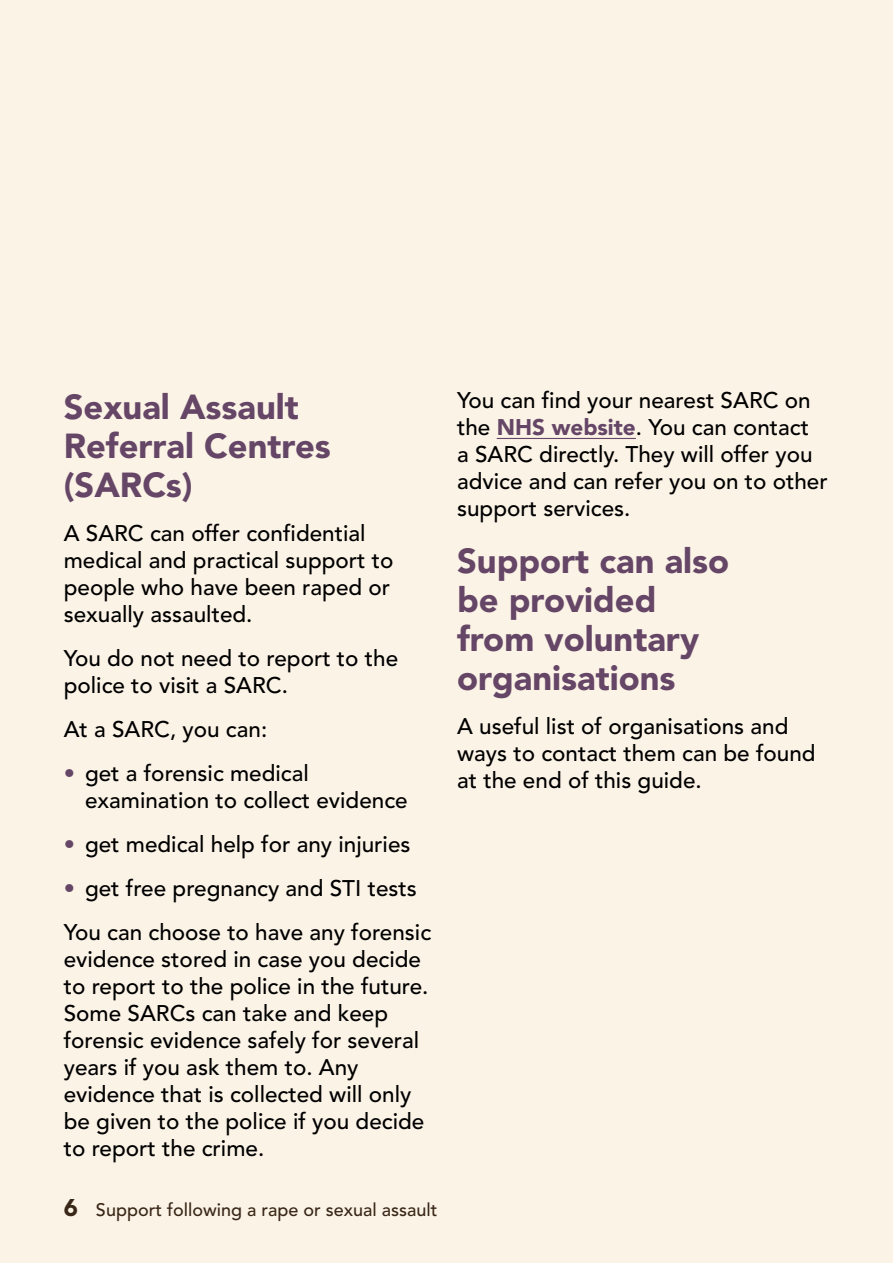
<style>
.page{position:relative;width:893px;height:1263px;background:#fcf3e7}
.page>*{position:absolute;margin:0;border:0;box-sizing:border-box;transform-origin:0 0}
.H2_heading{font:900 34.5px/39px "Avenir";color:#654666}
.Body_text{font:500 22.5px/27px "Avenir";color:#000}
.t1{font:500 18px "Avenir";color:#382717}
.s1{color:#654666}
.s2{font-weight:900;font-size:24px}
.s3{font-weight:900;color:#fcf3e7}
</style>
<div class="page">
<hr style="left:497px;top:438px;width:139px;height:1px;background:#654666">
<h2 class="H2_heading" style="left:64px;top:387px;width:268px">Sexual Assault<br>Referral Centres (SARCs)</h2>
<p class="Body_text" style="left:64px;top:520px;width:331px">A SARC can offer confidential medical and practical support to people who have been raped or sexually assaulted.</p>
<p class="Body_text" style="left:64px;top:645px;width:336px">You do not need to report to the police to visit a SARC.</p>
<p class="Body_text" style="left:64px;top:716px;width:205px">At a SARC, you can:</p>
<p class="Body_text" style="left:85px;top:760px;width:324px;text-indent:-21px"><span class="s1">•</span> get a forensic medical examination to collect evidence</p>
<p class="Body_text" style="left:64px;top:831px;width:348px"><span class="s1">•</span> get medical help for any injuries</p>
<p class="Body_text" style="left:64px;top:875px;width:355px"><span class="s1">•</span> get free pregnancy and STI tests</p>
<p class="Body_text" style="left:64px;top:919px;width:369px">You can choose to have any forensic evidence stored in case you decide to report to the police in the future.<br>Some SARCs can take and keep forensic evidence safely for several years if you ask them to. Any evidence that is collected will only be given to the police if you decide to report the crime.</p>
<p class="t1" style="left:64px;top:1199px;width:375px"><span class="s2">6</span> Support following a rape or sexual assault</p>
<p class="Body_text" style="left:457px;top:388px;width:372px">You can find your nearest SARC on the <span class="s3">NHS website</span>. You can contact<br>a SARC directly. They will offer you advice and can refer you on to other support services.</p>
<h2 class="H2_heading" style="left:457px;top:541px;width:274px">Support can also be provided from voluntary organisations</h2>
<p class="Body_text" style="left:457px;top:713px;width:360px">A useful list of organisations and ways to contact them can be found at the end of this guide.</p>
</div>
